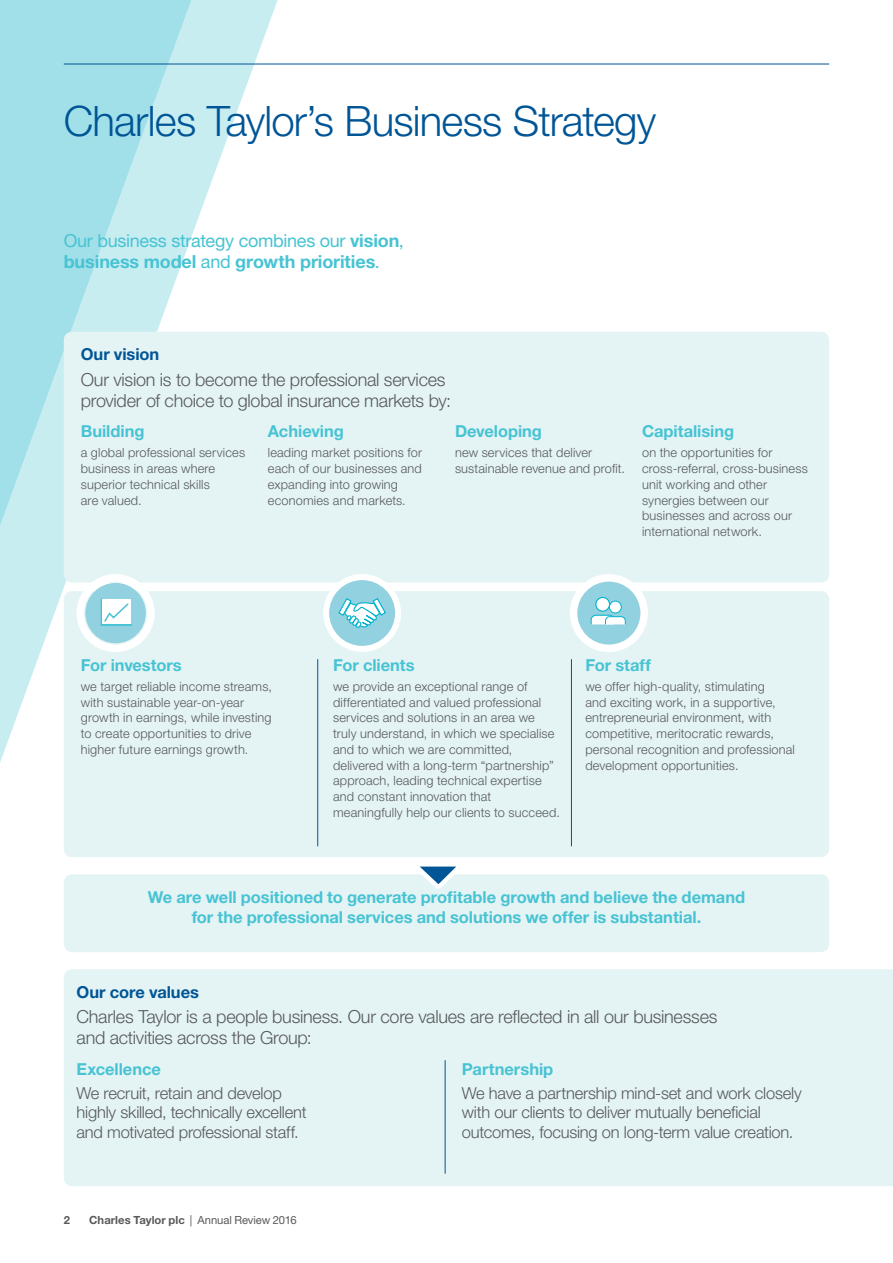
<style>
.page{position:relative;width:893px;height:1263px;background:#fff}
.page>*{position:absolute;margin:0;border:0;box-sizing:border-box;transform-origin:0 0}
.t1{font:300 42px "Helvetica Neue LT Std";letter-spacing:-.02em;color:#005596}
.t2{font:300 18px/21px "Helvetica Neue LT Std";letter-spacing:-.015em;color:#58595b}
.t3{font:18px/21px "Helvetica Neue LT Std";letter-spacing:-.015em;color:#47c3d3}
.t4{font:700 16.5px/19.5px "Helvetica Neue LT Std";letter-spacing:-.005em;color:#47c3d3;text-align:center}
.t5{font:300 16.5px/19.5px "Helvetica Neue LT Std";letter-spacing:-.01em;color:#58595b}
.t6{font:700 16.5px "Helvetica Neue LT Std";letter-spacing:-.005em;color:#005596}
.t7{font:300 12.75px/15.8px "Helvetica Neue LT Std";letter-spacing:.015em;color:#58595b}
.t8{font:11.25px "Helvetica Neue LT Std";letter-spacing:-.01em;color:#58595b}
.t9{font:700 11.25px "Helvetica Neue LT Std";color:#58595b}
.s1{font-weight:700}
</style>
<div class="page">
<svg style="left:0;top:0;width:280px;height:762px"></svg>
<svg style="left:0;top:0;width:204px;height:548px;background:#b1e5eb"></svg>
<div style="left:64px;top:969px;width:829px;height:217px;background:#e4f4f5"></div>
<hr style="left:64px;top:64px;width:765px;height:1px;background:#005596">
<div style="left:64px;top:332px;width:765px;height:251px;background:#e4f4f5;border-radius:9px"></div>
<div style="left:64px;top:874px;width:765px;height:78px;background:#e4f4f5;border-radius:9px"></div>
<div style="left:64px;top:591px;width:765px;height:266px;background:#e4f4f5;border-radius:9px"></div>
<svg style="left:327px;top:578px;width:70px;height:70px;background:#9fd6e2"></svg>
<div style="left:323px;top:574px;width:78px;height:78px;border:6px solid #fff;border-radius:50%"></div>
<svg style="left:337px;top:597px;width:50px;height:31px;background:#9bdae6"></svg>
<hr style="left:445px;top:1060px;width:1px;height:114px;background:#005596">
<svg style="left:574px;top:578px;width:70px;height:70px;background:#a1d7e3"></svg>
<div style="left:570px;top:574px;width:78px;height:78px;border:8px solid #fff;border-radius:50%"></div>
<svg style="left:590px;top:597px;width:36px;height:28px"></svg>
<div style="left:85px;top:583px;width:61px;height:60px;background:#92d1df;border-radius:50%"></div>
<div style="left:77px;top:574px;width:78px;height:78px;border:8px solid #fff;border-radius:50%"></div>
<svg style="left:100px;top:598px;width:32px;height:28px"></svg>
<hr style="left:317px;top:659px;width:1px;height:187px;background:#005596">
<hr style="left:571px;top:659px;width:1px;height:187px;background:#005596">
<svg style="left:420px;top:866px;width:36px;height:23px"></svg>
<h1 class="t1" style="left:64px;top:96px;width:594px">Charles Taylor’s Business Strategy</h1>
<h2 class="t3" style="left:64px;top:230px;width:342px">Our business strategy combines our <span class="s1">vision</span>, <span class="s1">business model</span> and <span class="s1">growth priorities</span>.</h2>
<p class="t6" style="left:81px;top:344px;width:80px">Our vision</p>
<h2 class="t2" style="left:81px;top:368px;width:372px">Our vision is to become the professional services provider of choice to global insurance markets by:</h2>
<p class="t4" style="left:81px;top:421px;width:65px">Building</p>
<p class="t7" style="left:81px;top:445px;width:166px">a global professional services business in areas where superior technical skills<br>are valued.</p>
<p class="t4" style="left:268px;top:421px;width:78px">Achieving</p>
<p class="t7" style="left:268px;top:445px;width:156px">leading market positions for each of our businesses and expanding into growing economies and markets.</p>
<p class="t4" style="left:455px;top:421px;width:89px">Developing</p>
<p class="t7" style="left:455px;top:445px;width:172px">new services that deliver sustainable revenue and profit.</p>
<p class="t4" style="left:642px;top:421px;width:94px">Capitalising</p>
<p class="t7" style="left:642px;top:445px;width:167px">on the opportunities for cross-referral, cross-business unit working and other synergies between our businesses and across our international network.</p>
<p class="t4" style="left:81px;top:655px;width:103px">For investors</p>
<p class="t7" style="left:81px;top:678px;width:193px">we target reliable income streams, with sustainable year-on-year growth in earnings, while investing to create opportunities to drive higher future earnings growth.</p>
<p class="t4" style="left:333px;top:655px;width:83px">For clients</p>
<p class="t7" style="left:333px;top:678px;width:228px">we provide an exceptional range of differentiated and valued professional services and solutions in an area we truly understand, in which we specialise and to which we are committed, delivered with a long-term “partnership” approach, leading technical expertise and constant innovation that meaningfully help our clients to succeed.</p>
<p class="t4" style="left:585px;top:655px;width:67px">For staff</p>
<p class="t7" style="left:585px;top:678px;width:211px">we offer high-quality, stimulating<br>and exciting work, in a supportive, entrepreneurial environment, with competitive, meritocratic rewards, personal recognition and professional development opportunities.</p>
<p class="t4" style="left:148px;top:887px;width:599px">We are well positioned to generate profitable growth and believe the demand for the professional services and solutions we offer is substantial.</p>
<p class="t6" style="left:77px;top:982px;width:124px">Our core values</p>
<h2 class="t2" style="left:77px;top:1006px;width:642px">Charles Taylor is a people business. Our core values are reflected in all our businesses and activities across the Group:</h2>
<p class="t4" style="left:77px;top:1059px;width:86px">Excellence</p>
<p class="t5" style="left:77px;top:1083px;width:232px">We recruit, retain and develop highly skilled, technically excellent and motivated professional staff.</p>
<p class="t4" style="left:462px;top:1059px;width:93px">Partnership</p>
<p class="t5" style="left:462px;top:1083px;width:341px">We have a partnership mind-set and work closely with our clients to deliver mutually beneficial outcomes, focusing on long-term value creation.</p>
<p class="t9" style="left:64px;top:1213px;width:8px">2</p>
<p class="t8" style="left:89px;top:1213px;width:209px"><span class="s1">Charles Taylor plc</span> | Annual Review 2016</p>
</div>
